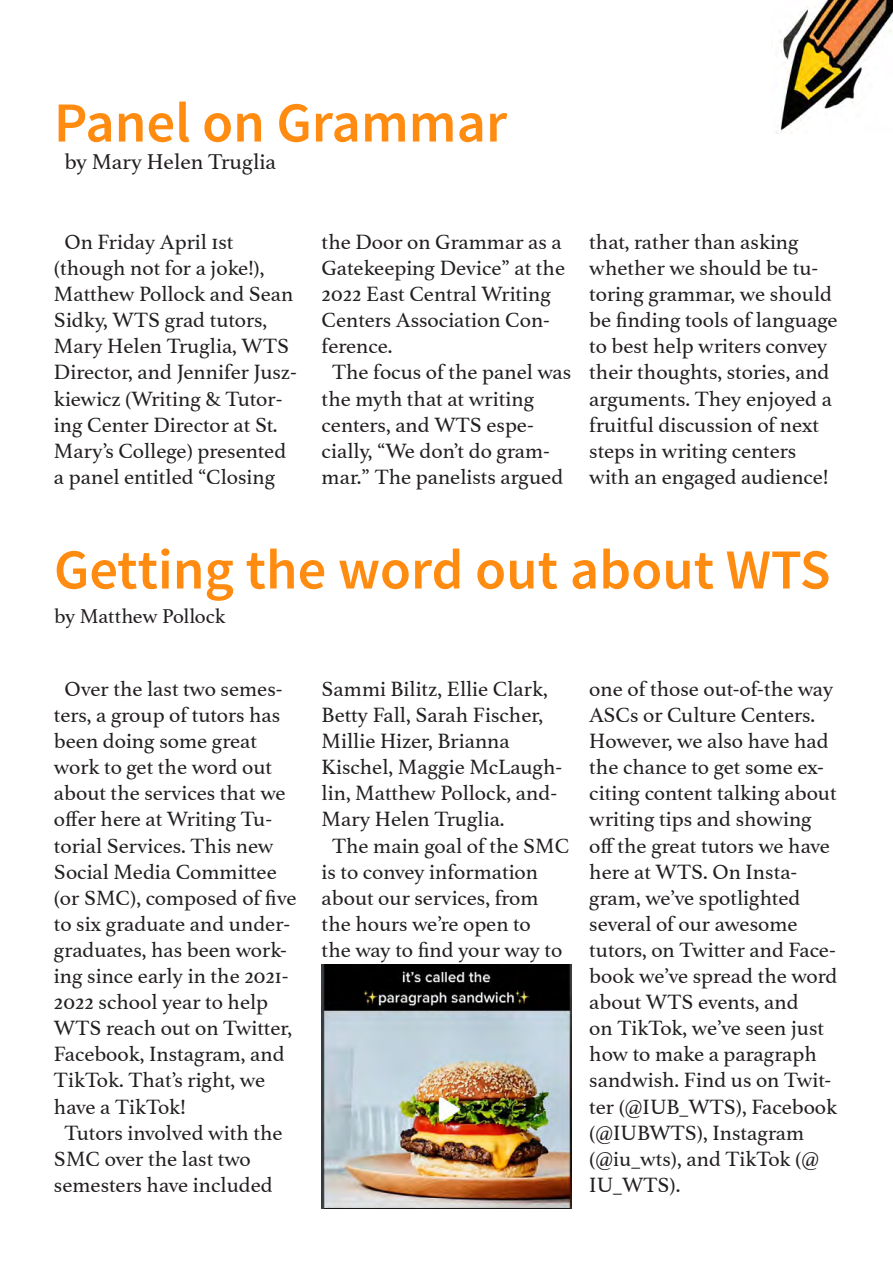
<style>
.page{position:relative;width:893px;height:1263px;background:#fff}
.page>*{position:absolute;margin:0;border:0;box-sizing:border-box;transform-origin:0 0}
.t1{font:600 56.55px "Source Sans Pro";color:#ff8c10}
.t2{font:22.5px "Athelas";color:#231f20}
.t3{font:21.75px/26.1px "Athelas";color:#231f20}
.t4{font:21px "Athelas";letter-spacing:-.01em;color:#231f20}
</style>
<div class="page">
<img style="left:776px;top:0;width:117px;height:133px">
<img style="left:322px;top:965px;width:249px;height:244px">
<h2 class="t1" style="left:54px;top:87px;width:455px">Panel on Grammar</h2>
<p class="t2" style="left:64px;top:143px;width:213px">by Mary Helen Truglia</p>
<p class="t3" style="left:54px;top:228px;width:244px;text-indent:11px">On Friday April 1st (though not for a joke!),<br>Matthew Pollock and Sean<br>Sidky, WTS grad tutors,<br>Mary Helen Truglia, WTS<br>Director, and Jennifer Jusz&shy;kiewicz (Writing &amp; Tutor&shy;ing Center Director at St.<br>Mary’s College) presented a panel entitled “Closing</p>
<p class="t3" style="left:322px;top:228px;width:242px">the Door on Grammar as a</p>
<p class="t3" style="left:322px;top:254px;width:245px">Gatekeeping Device” at the</p>
<p class="t3" style="left:322px;top:280px;width:231px">2022 East Central Writing</p>
<p class="t3" style="left:322px;top:306px;width:230px">Centers Association Con-</p>
<p class="t3" style="left:322px;top:332px;width:72px">ference.</p>
<p class="t3" style="left:332px;top:359px;width:241px">The focus of the panel was</p>
<p class="t3" style="left:322px;top:385px;width:214px">the myth that at writing</p>
<p class="t3" style="left:322px;top:411px;width:214px">centers, and WTS espe-</p>
<p class="t3" style="left:322px;top:437px;width:230px">cially, “We don’t do gram-</p>
<p class="t3" style="left:322px;top:463px;width:243px">mar.” The panelists argued</p>
<p class="t3" style="left:589px;top:228px;width:250px">that, rather than asking whether we should be tu&shy;toring grammar, we should be finding tools of language to best help writers convey their thoughts, stories, and arguments. They enjoyed a fruitful discussion of next steps in writing centers with an engaged audience!</p>
<h2 class="t1" style="left:54px;top:534px;width:778px">Getting the word out about WTS</h2>
<p class="t4" style="left:54px;top:599px;width:173px">by Matthew Pollock</p>
<p class="t3" style="left:64px;top:675px;width:220px">Over the last two semes-</p>
<p class="t3" style="left:54px;top:701px;width:228px">ters, a group of tutors has</p>
<p class="t3" style="left:54px;top:727px;width:204px">been doing some great</p>
<p class="t3" style="left:54px;top:753px;width:220px">work to get the word out</p>
<p class="t3" style="left:54px;top:779px;width:233px">about the services that we</p>
<p class="t3" style="left:54px;top:805px;width:220px">offer here at Writing Tu-</p>
<p class="t3" style="left:54px;top:832px;width:221px">torial Services. This new</p>
<p class="t3" style="left:54px;top:858px;width:224px">Social Media Committee</p>
<p class="t3" style="left:54px;top:884px;width:244px">(or SMC), composed of five</p>
<p class="t3" style="left:54px;top:910px;width:238px">to six graduate and under-</p>
<p class="t3" style="left:54px;top:936px;width:235px">graduates, has been work-</p>
<p class="t3" style="left:54px;top:962px;width:236px">ing since early in the 2021-</p>
<p class="t3" style="left:54px;top:988px;width:216px">2022 school year to help</p>
<p class="t3" style="left:54px;top:1014px;width:240px">WTS reach out on Twitter,</p>
<p class="t3" style="left:54px;top:1040px;width:232px">Facebook, Instagram, and</p>
<p class="t3" style="left:54px;top:1066px;width:213px">TikTok. That’s right, we</p>
<p class="t3" style="left:54px;top:1093px;width:133px">have a TikTok!</p>
<p class="t3" style="left:64px;top:1119px;width:220px">Tutors involved with the</p>
<p class="t3" style="left:54px;top:1145px;width:198px">SMC over the last two</p>
<p class="t3" style="left:54px;top:1171px;width:220px">semesters have included</p>
<p class="t3" style="left:322px;top:675px;width:228px">Sammi Bilitz, Ellie Clark,</p>
<p class="t3" style="left:322px;top:701px;width:223px">Betty Fall, Sarah Fischer,</p>
<p class="t3" style="left:322px;top:727px;width:190px">Millie Hizer, Brianna</p>
<p class="t3" style="left:322px;top:753px;width:242px">Kischel, Maggie McLaugh-</p>
<p class="t3" style="left:322px;top:779px;width:237px">lin, Matthew Pollock, and-</p>
<p class="t3" style="left:322px;top:805px;width:184px">Mary Helen Truglia.</p>
<p class="t3" style="left:332px;top:832px;width:239px">The main goal of the SMC</p>
<p class="t3" style="left:322px;top:858px;width:218px">is to convey information</p>
<p class="t3" style="left:322px;top:884px;width:218px">about our services, from</p>
<p class="t3" style="left:322px;top:910px;width:211px">the hours we’re open to</p>
<p class="t3" style="left:322px;top:936px;width:242px">the way to find your way to</p>
<p class="t3" style="left:589px;top:675px;width:250px">one of those out-of-the way<br>ASCs or Culture Centers.<br>However, we also have had the chance to get some ex&shy;citing content talking about writing tips and showing off the great tutors we have here at WTS. On Insta&shy;gram, we’ve spotlighted several of our awesome tutors, on Twitter and Face&shy;book we’ve spread the word about WTS events, and<br>on TikTok, we’ve seen just how to make a paragraph sandwish. Find us on Twit&shy;ter (@IUB_WTS), Facebook (@IUBWTS), Instagram (@iu_wts), and TikTok (@<br>IU_WTS).</p>
</div>
